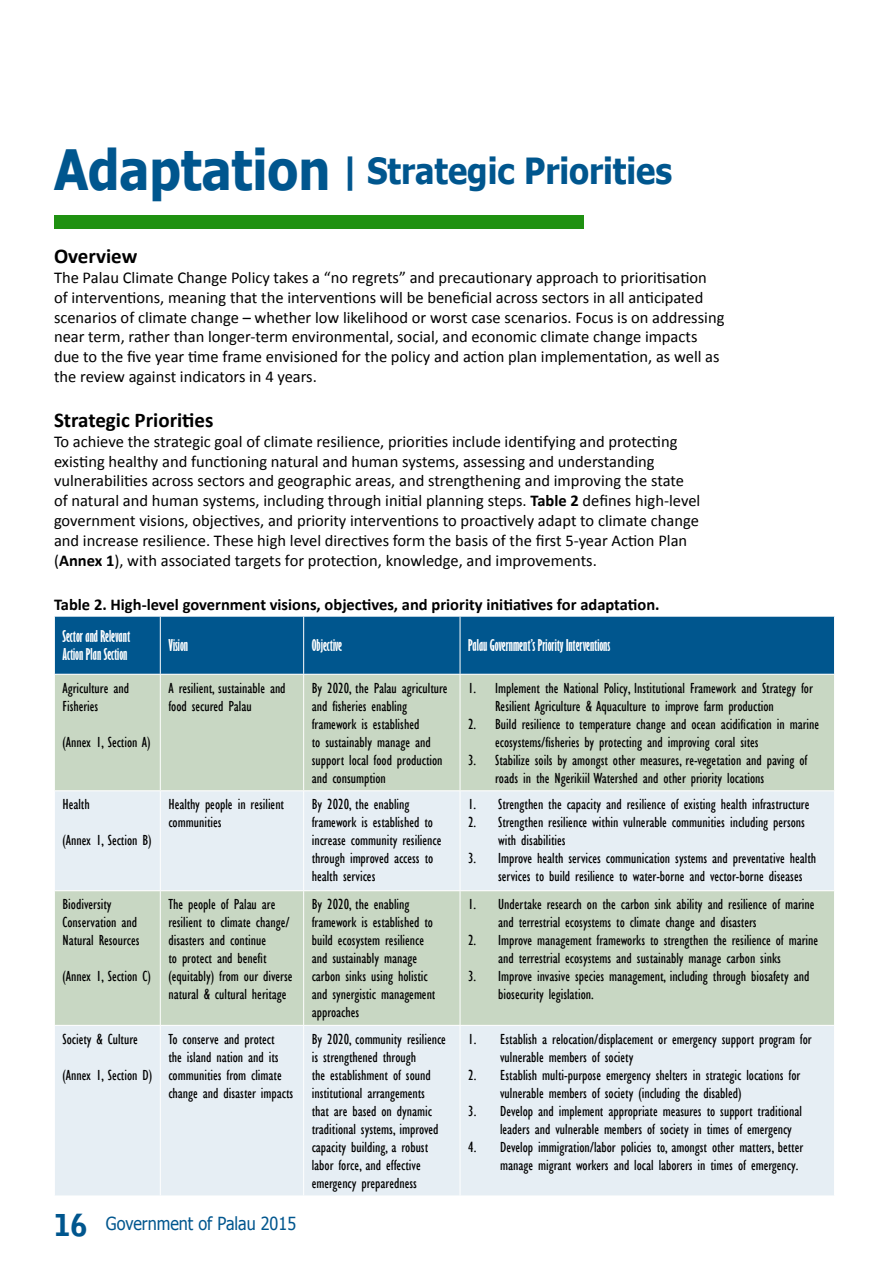
<style>
.page{position:relative;width:893px;height:1263px;background:#fff}
.page>*{position:absolute;margin:0;border:0;box-sizing:border-box;transform-origin:0 0}
.t1{font:700 36px "Tahoma";color:#00568e;scale:.9 1}
.t2{font:700 21px "Calibri";color:#000}
.t3{font:18px "Tahoma";color:#00568e;scale:.9 1}
.t4{font:16.5px/19.8px "Calibri";color:#000}
.t5{font:700 16.5px "Calibri";color:#000}
.t6{font:condensed 15px/18px "Gill Sans";color:#000}
.t7{font:700 extra-condensed 15px/18px "Gill Sans";color:#fff}
.s1{font-size:55.5px}
.s2{font-weight:700}
.s3{font-family:"Bell Gothic Std";font-weight:900;font-size:30px}
</style>
<div class="page">
<div style="left:55px;top:617px;width:779px;height:57px;background:#00568e"></div>
<div style="left:55px;top:675px;width:779px;height:115px;background:#c8d7c3"></div>
<svg style="left:55px;top:791px;width:779px;height:404px;background:#dce6e3"></svg>
<hr style="left:160px;top:616px;width:1px;height:58px;background:#fff">
<hr style="left:303px;top:616px;width:1px;height:58px;background:#fff">
<hr style="left:460px;top:616px;width:1px;height:58px;background:#fff">
<hr style="left:160px;top:675px;width:1px;height:115px;background:#fff">
<hr style="left:303px;top:675px;width:1px;height:115px;background:#fff">
<hr style="left:460px;top:675px;width:1px;height:115px;background:#fff">
<hr style="left:160px;top:791px;width:1px;height:99px;background:#fff">
<hr style="left:303px;top:791px;width:1px;height:99px;background:#fff">
<hr style="left:460px;top:791px;width:1px;height:99px;background:#fff">
<hr style="left:54px;top:890px;width:106px;height:1px;background:#fff">
<hr style="left:160px;top:890px;width:144px;height:1px;background:#fff">
<hr style="left:160px;top:891px;width:1px;height:134px;background:#fff">
<hr style="left:304px;top:890px;width:156px;height:1px;background:#fff">
<hr style="left:303px;top:891px;width:1px;height:134px;background:#fff">
<hr style="left:460px;top:890px;width:375px;height:1px;background:#fff">
<hr style="left:460px;top:891px;width:1px;height:134px;background:#fff">
<hr style="left:54px;top:1025px;width:106px;height:1px;background:#fff">
<hr style="left:160px;top:1025px;width:144px;height:1px;background:#fff">
<hr style="left:160px;top:1026px;width:1px;height:169px;background:#fff">
<hr style="left:304px;top:1025px;width:156px;height:1px;background:#fff">
<hr style="left:303px;top:1026px;width:1px;height:169px;background:#fff">
<hr style="left:460px;top:1025px;width:375px;height:1px;background:#fff">
<hr style="left:460px;top:1026px;width:1px;height:169px;background:#fff">
<div style="left:54px;top:215px;width:529px;height:14px;background:#1f9111"></div>
<h1 class="t1" style="left:54px;top:145px;width:688px"><span class="s1">Adaptation</span> | Strategic Priorities</h1>
<h2 class="t2" style="left:54px;top:241px;width:85px">Overview</h2>
<p class="t4" style="left:54px;top:267px;width:672px">The Palau Climate Change Policy takes a “no regrets” and precautionary approach to prioritisation of interventions, meaning that the interventions will be beneficial across sectors in all anticipated scenarios of climate change – whether low likelihood or worst case scenarios. Focus is on addressing near term, rather than longer-term environmental, social, and economic climate change impacts due to the five year time frame envisioned for the policy and action plan implementation, as well as the review against indicators in 4 years.</p>
<h2 class="t2" style="left:54px;top:405px;width:161px">Strategic Priorities</h2>
<p class="t4" style="left:54px;top:431px;width:648px">To achieve the strategic goal of climate resilience, priorities include identifying and protecting existing healthy and functioning natural and human systems, assessing and understanding vulnerabilities across sectors and geographic areas, and strengthening and improving the state of natural and human systems, including through initial planning steps. <span class="s2">Table 2</span> defines high-level government visions, objectives, and priority interventions to proactively adapt to climate change and increase resilience. These high level directives form the basis of the first 5-year Action Plan (<span class="s2">Annex 1</span>), with associated targets for protection, knowledge, and improvements.</p>
<p class="t5" style="left:54px;top:593px;width:607px">Table 2. High-level government visions, objectives, and priority initiatives for adaptation.</p>
<p class="t7" style="left:62px;top:627px;width:69px">Sector and Relevant<br>Action Plan Section</p>
<p class="t7" style="left:168px;top:636px;width:21px">Vision</p>
<p class="t7" style="left:312px;top:636px;width:32px">Objective</p>
<p class="t7" style="left:468px;top:636px;width:144px">Palau Government’s Priority Interventions</p>
<p class="t6" style="left:62px;top:679px;width:68px">Agriculture and<br>Fisheries</p>
<p class="t6" style="left:62px;top:733px;width:90px">(Annex 1, Section A)</p>
<p class="t6" style="left:168px;top:679px;width:119px">A resilient, sustainable and food secured Palau</p>
<p class="t6" style="left:312px;top:679px;width:137px">By 2020, the Palau agriculture and fisheries enabling framework is established<br>to sustainably manage and support local food production and consumption</p>
<p class="t6" style="left:495px;top:679px;width:319px;text-indent:-27px">1. Implement the National Policy, Institutional Framework and Strategy for<br>Resilient Agriculture &amp; Aquaculture to improve farm production</p>
<p class="t6" style="left:495px;top:715px;width:325px;text-indent:-27px">2. Build resilience to temperature change and ocean acidification in marine ecosystems/fisheries by protecting and improving coral sites</p>
<p class="t6" style="left:495px;top:751px;width:314px;text-indent:-27px">3. Stabilize soils by amongst other measures, re-vegetation and paving of roads in the Ngerikiil Watershed and other priority locations</p>
<p class="t6" style="left:62px;top:795px;width:29px">Health</p>
<p class="t6" style="left:62px;top:831px;width:91px">(Annex 1, Section B)</p>
<p class="t6" style="left:168px;top:795px;width:117px">Healthy people in resilient communities</p>
<p class="t6" style="left:312px;top:795px;width:131px">By 2020, the enabling framework is established to increase community resilience through improved access to health services</p>
<p class="t6" style="left:468px;top:795px;width:343px">1. Strengthen the capacity and resilience of existing health infrastructure</p>
<p class="t6" style="left:498px;top:813px;width:308px;text-indent:-30px">2. Strengthen resilience within vulnerable communities including persons with disabilities</p>
<p class="t6" style="left:498px;top:849px;width:320px;text-indent:-30px">3. Improve health services communication systems and preventative health services to build resilience to water-borne and vector-borne diseases</p>
<p class="t6" style="left:62px;top:895px;width:79px">Biodiversity<br>Conservation and<br>Natural Resources</p>
<p class="t6" style="left:62px;top:967px;width:90px">(Annex 1, Section C)</p>
<p class="t6" style="left:168px;top:895px;width:126px">The people of Palau are resilient to climate change/ disasters and continue<br>to protect and benefit (equitably) from our diverse natural &amp; cultural heritage</p>
<p class="t6" style="left:312px;top:895px;width:125px">By 2020, the enabling framework is established to build ecosystem resilience and sustainably manage carbon sinks using holistic and synergistic management approaches</p>
<p class="t6" style="left:498px;top:895px;width:318px;text-indent:-30px">1. Undertake research on the carbon sink ability and resilience of marine and terrestrial ecosystems to climate change and disasters</p>
<p class="t6" style="left:468px;top:931px;width:351px;text-align:center">2. Improve management frameworks to strengthen the resilience of marine and terrestrial ecosystems and sustainably manage carbon sinks</p>
<p class="t6" style="left:498px;top:967px;width:313px;text-indent:-30px">3. Improve invasive species management, including through biosafety and biosecurity legislation.</p>
<p class="t6" style="left:62px;top:1030px;width:77px">Society &amp; Culture</p>
<p class="t6" style="left:62px;top:1066px;width:91px">(Annex 1, Section D)</p>
<p class="t6" style="left:168px;top:1030px;width:126px">To conserve and protect<br>the island nation and its communities from climate change and disaster impacts</p>
<p class="t6" style="left:312px;top:1030px;width:136px">By 2020, community resilience is strengthened through<br>the establishment of sound institutional arrangements that are based on dynamic traditional systems, improved capacity building, a robust labor force, and effective emergency preparedness</p>
<p class="t6" style="left:500px;top:1030px;width:313px;text-indent:-32px">1. Establish a relocation/displacement or emergency support program for vulnerable members of society</p>
<p class="t6" style="left:500px;top:1066px;width:302px;text-indent:-32px">2. Establish multi-purpose emergency shelters in strategic locations for vulnerable members of society (including the disabled)</p>
<p class="t6" style="left:500px;top:1102px;width:303px;text-indent:-32px">3. Develop and implement appropriate measures to support traditional leaders and vulnerable members of society in times of emergency</p>
<p class="t6" style="left:500px;top:1138px;width:305px;text-indent:-32px">4. Develop immigration/labor policies to, amongst other matters, better manage migrant workers and local laborers in times of emergency.</p>
<p class="t3" style="left:54px;top:1211px;width:271px"><span class="s3">16</span> Government of Palau 2015</p>
</div>
